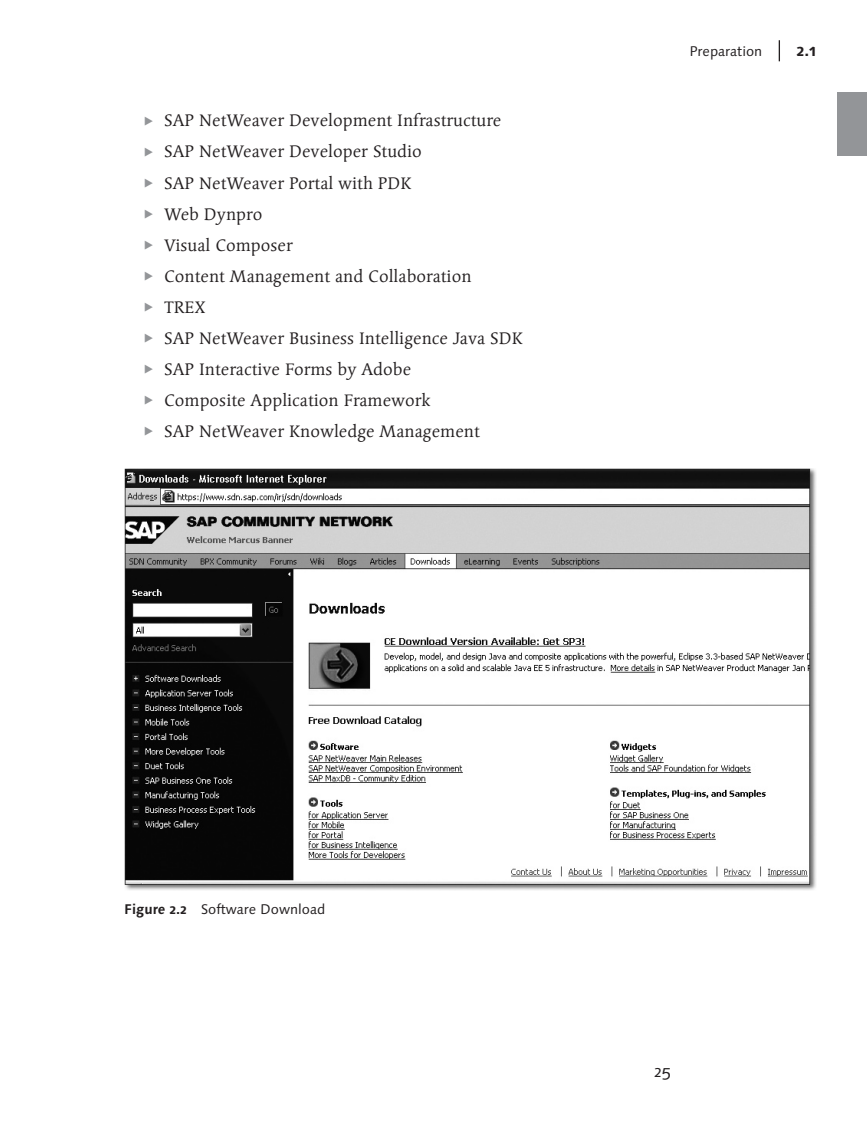
<style>
.page{position:relative;width:867px;height:1131px;background:#fff}
.page>*{position:absolute;margin:0;border:0;box-sizing:border-box;transform-origin:0 0}
.t1{font:16.62px/31px "Linotype Syntax Serif";color:#231f20}
.t2{font:700 16.62px "Linotype Syntax Os F";color:#231f20}
.t3{font:16.62px "Linotype Syntax Os F";color:#231f20}
.t4{font:14px "Linotype Syntax";color:#231f20}
.s1{font-family:"European Pi Three";font-size:11.38px;color:#939598}
.s2{font-family:"Linotype Syntax Os F";font-weight:700}
</style>
<div class="page">
<svg style="left:778px;top:40px;width:1px;height:21px"></svg>
<div style="left:836px;top:93px;width:30px;height:63px;background:#939598"></div>
<img style="left:124px;top:468px;width:691px;height:422px">
<p class="t1" style="left:144px;top:106px;width:380px"><span class="s1">E</span> SAP NetWeaver Development Infrastructure<br><span class="s1">E</span> SAP NetWeaver Developer Studio<br><span class="s1">E</span> SAP NetWeaver Portal with PDK<br><span class="s1">E</span> Web Dynpro<br><span class="s1">E</span> Visual Composer<br><span class="s1">E</span> Content Management and Collaboration<br><span class="s1">E</span> TREX<br><span class="s1">E</span> SAP NetWeaver Business Intelligence Java SDK<br><span class="s1">E</span> SAP Interactive Forms by Adobe<br><span class="s1">E</span> Composite Application Framework<br><span class="s1">E</span> SAP NetWeaver Knowledge Management</p>
<p class="t4" style="left:689px;top:43px;width:74px">Preparation</p>
<p class="t2" style="left:796px;top:40px;width:21px">2.1</p>
<p class="t4" style="left:124px;top:900px;width:202px"><span class="s2">Figure 2.2</span> Software Download</p>
<p class="t3" style="left:654px;top:1061px;width:18px">25</p>
</div>
